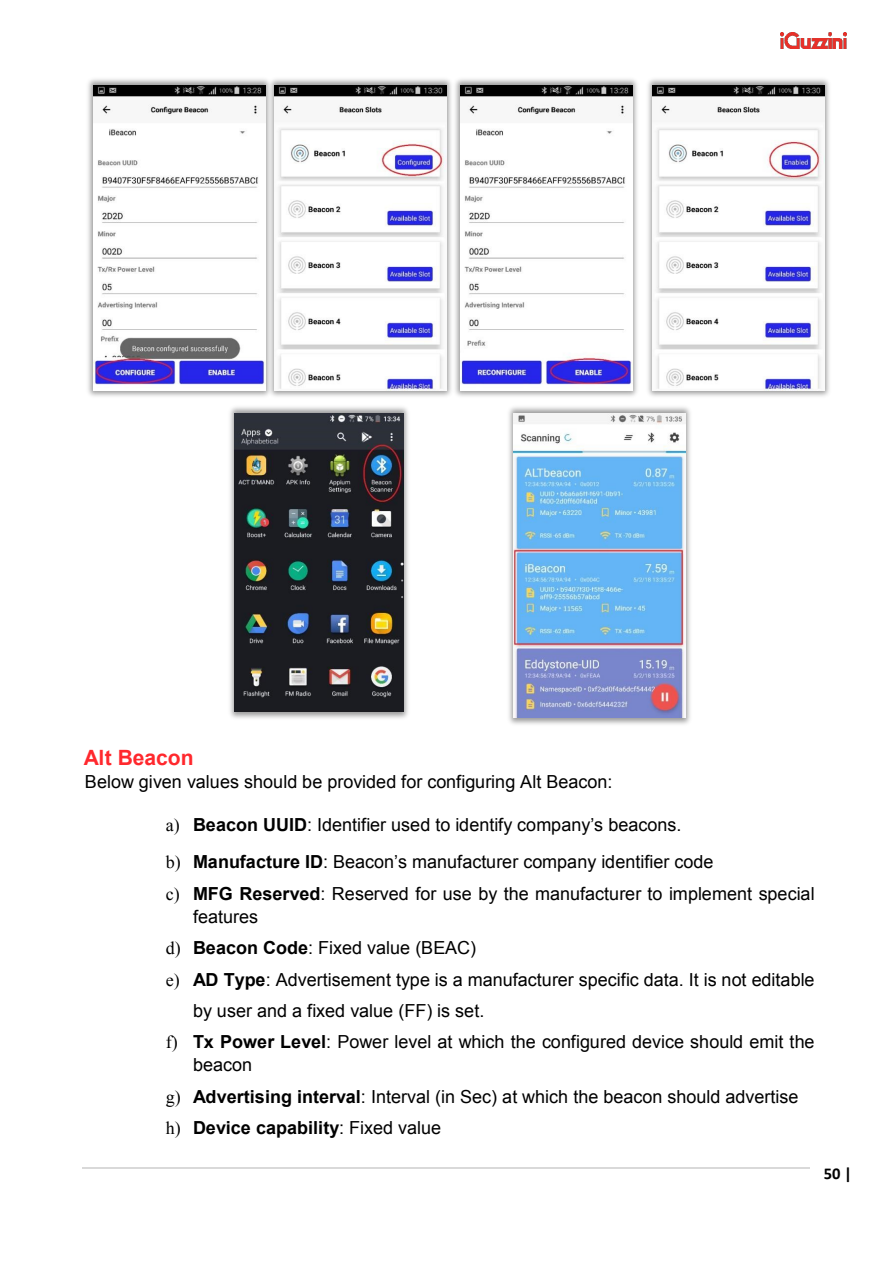
<style>
.page{position:relative;width:893px;height:1263px;background:#fff}
.page>*{position:absolute;margin:0;border:0;box-sizing:border-box;transform-origin:0 0}
.t1{font:700 21px "Arial";color:#ff282d}
.t2{font:18px/31.7px "Arial";color:#000}
.t3{font:700 16.5px "Calibri";color:#000}
.s1{font-family:"Times New Roman"}
.s2{font-weight:700}
</style>
<div class="page">
<hr style="left:83px;top:1167px;width:727px;height:1px;background:#d9d9d9">
<img style="left:781px;top:33px;width:65px;height:15px">
<img style="left:88px;top:79px;width:177px;height:318px">
<img style="left:94px;top:85px;width:171px;height:305px">
<img style="left:265px;top:79px;width:185px;height:318px">
<img style="left:274px;top:85px;width:172px;height:305px">
<img style="left:450px;top:79px;width:187px;height:318px">
<img style="left:460px;top:85px;width:172px;height:305px">
<img style="left:648px;top:79px;width:182px;height:318px">
<img style="left:652px;top:85px;width:172px;height:305px">
<img style="left:509px;top:407px;width:181px;height:318px">
<img style="left:514px;top:413px;width:172px;height:305px">
<img style="left:230px;top:407px;width:178px;height:312px">
<img style="left:235px;top:413px;width:169px;height:299px">
<p class="t1" style="left:84px;top:743px;width:111px">Alt Beacon</p>
<p class="t2" style="left:85px;top:766px;width:529px">Below given values should be provided for configuring Alt Beacon:</p>
<p class="t2" style="left:166px;top:806px;width:549px;line-height:37px"><span class="s1">a)</span> <span class="s2">Beacon UUID</span>: Identifier used to identify company’s beacons.<br><span class="s1">b)</span> <span class="s2">Manufacture ID</span>: Beacon’s manufacturer company identifier code</p>
<p class="t2" style="left:193px;top:882px;width:623px;line-height:23.1px;text-indent:-27px"><span class="s1">c)</span> <span class="s2">MFG Reserved</span>: Reserved for use by the manufacturer to implement special features</p>
<p class="t2" style="left:166px;top:932px;width:312px"><span class="s1">d)</span> <span class="s2">Beacon Code</span>: Fixed value (BEAC)</p>
<p class="t2" style="left:166px;top:964px;width:650px"><span class="s1">e)</span> <span class="s2">AD Type</span>: Advertisement type is a manufacturer specific data. It is not editable</p>
<p class="t2" style="left:193px;top:995px;width:293px">by user and a fixed value (FF) is set.</p>
<p class="t2" style="left:166px;top:1026px;width:650px"><span class="s1">f)</span> <span class="s2">Tx Power Level</span>: Power level at which the configured device should emit the</p>
<p class="t2" style="left:166px;top:1049px;width:634px;text-indent:27px">beacon<br><span class="s1">g)</span> <span class="s2">Advertising interval</span>: Interval (in Sec) at which the beacon should advertise <span class="s1">h)</span> <span class="s2">Device capability</span>: Fixed value</p>
<p class="t3" style="left:824px;top:1163px;width:30px">50|</p>
</div>
